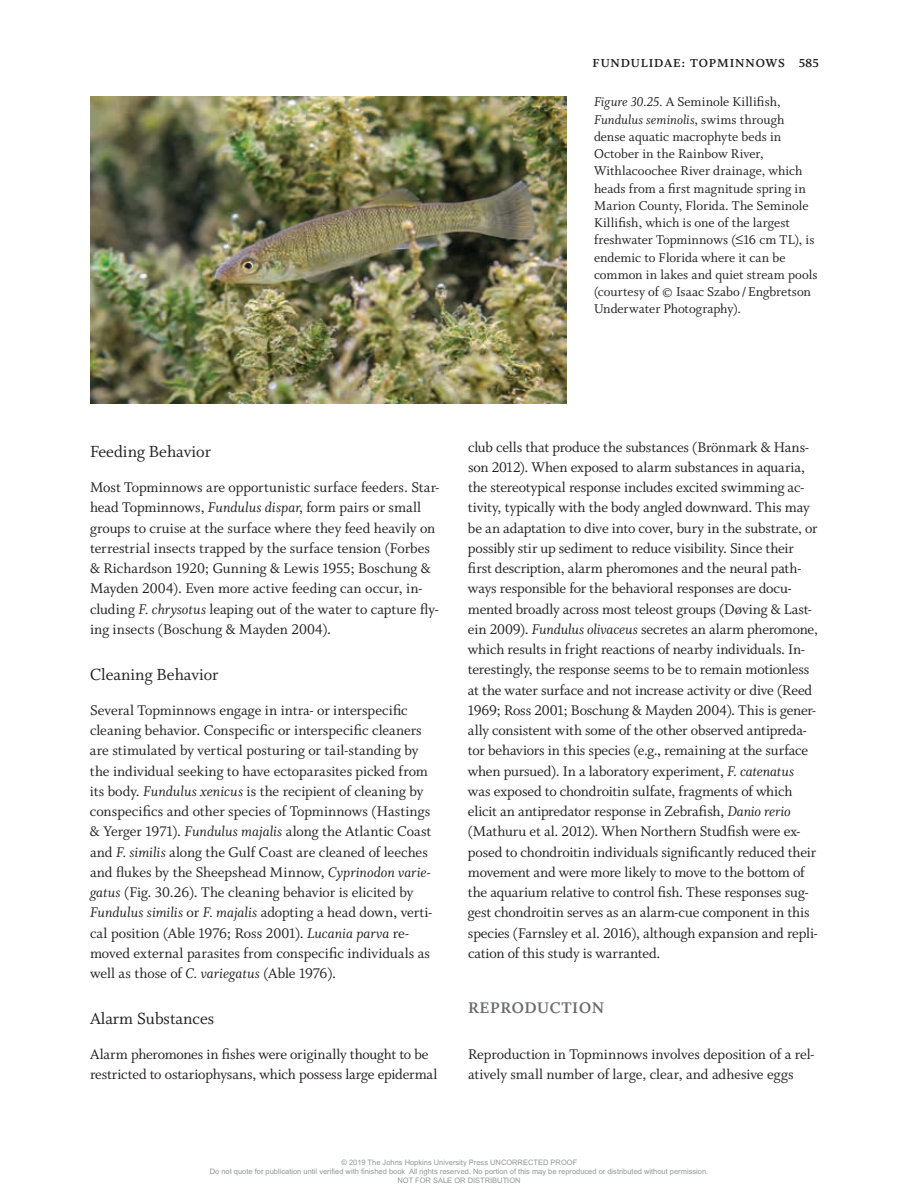
<style>
.page{position:relative;width:918px;height:1188px;background:#fff}
.page>*{position:absolute;margin:0;border:0;box-sizing:border-box;transform-origin:0 0}
.t1{font:18px "Whitman Roman LF";color:#231f20}
.t2{font:17.25px "Whitman Bold LF";letter-spacing:.04em;color:#6c6d70}
.t3{font:15.6px/20.2px "Whitman Roman LF";letter-spacing:-.005em;color:#231f20}
.t4{font:14.25px/17.2px "Whitman Roman LF";color:#231f20}
.t5{font:14.25px "Whitman Italic LF";color:#231f20}
.t6{font:13.05px "Whitman Bold LF";letter-spacing:.07em;color:#231f20}
.t7{font:7.5px/9px "Arial";color:#939598;text-align:center}
.s1{font-family:"Whitman Italic LF"}
.s2{font-family:"Whitman Roman LF"}
.s3{font-family:"Whitman UAN Roman LF"}
</style>
<div class="page">
<img style="left:90px;top:96px;width:477px;height:307px">
<p class="t6" style="left:593px;top:56px;width:228px">FUNDULIDAE: TOPMINNOWS 585</p>
<p class="t4" style="left:594px;top:94px;width:188px"><span class="s1">Figure 30.25.</span> A Seminole Killifish,</p>
<p class="t5" style="left:594px;top:111px;width:192px">Fundulus seminolis<span class="s2">, swims through</span></p>
<p class="t4" style="left:594px;top:128px;width:225px">dense aquatic macrophyte beds in October in the Rainbow River, Withlacoochee River drainage, which heads from a first magnitude spring in Marion County, Florida. The Seminole Killifish, which is one of the largest freshwater Topminnows (≤16 cm TL), is endemic to Florida where it can be common in lakes and quiet stream pools (courtesy of © Isaac Szabo / Engbretson Underwater Photography).</p>
<p class="t1" style="left:90px;top:442px;width:123px">Feeding Be hav ior</p>
<p class="t3" style="left:90px;top:478px;width:351px">Most Topminnows are opportunistic surface feeders. Star&shy;head Topminnows, <span class="s1">Fundulus dispar</span>, form pairs or small groups to cruise at the surface where they feed heavi ly on terrestrial insects trapped by the surface tension (Forbes &amp; Richardson 1920; Gunning &amp; Lewis 1955; Boschung &amp; Mayden 2004). Even more active feeding can occur, in&shy;cluding <span class="s1">F. chrysotus</span> leaping out of the water to capture fly&shy;ing insects (Boschung &amp; Mayden 2004).</p>
<p class="t1" style="left:90px;top:664px;width:130px">Cleaning Be hav ior</p>
<p class="t3" style="left:90px;top:700px;width:344px">Several Topminnows engage in intra- or interspecific cleaning be hav ior. Conspecific or interspecific cleaners are stimulated by vertical posturing or tail- standing by the individual seeking to have ectoparasites picked from its body. <span class="s1">Fundulus xenicus</span> is the recipient of cleaning by conspecifics and other species of Topminnows (Hastings &amp; Yerger 1971). <span class="s1">Fundulus majalis</span> along the Atlantic Coast and <span class="s1">F. similis</span> along the Gulf Coast are cleaned of leeches and flukes by the Sheepshead Minnow, <span class="s1">Cyprinodon varie&shy;gatus</span> (Fig. 30.26). The cleaning be hav ior is elicited by <span class="s1">Fundulus similis</span> or <span class="s1">F. majalis</span> adopting a head down, verti&shy;cal position (Able 1976; Ross 2001). <span class="s1">Lucania parva</span> re&shy;moved external parasites from conspecific individuals as well as those of <span class="s1">C. variegatus</span> (Able 1976).</p>
<p class="t1" style="left:90px;top:1009px;width:126px">Alarm Substances</p>
<p class="t3" style="left:90px;top:1045px;width:349px">Alarm pheromones in fishes were originally thought to be restricted to ostariophysans, which possess large epidermal</p>
<p class="t3" style="left:468px;top:437px;width:351px">club cells that produce the substances (Br<span class="s3">ö</span>nmark &amp; Hans&shy;son 2012). When exposed to alarm substances in aquaria, the stereotypical response includes excited swimming ac&shy;tivity, typically with the body angled downward. This may be an adaptation to dive into cover, bury in the substrate, or possibly stir up sediment to reduce visibility. Since their first description, alarm pheromones and the neural path&shy;ways responsible for the behavioral responses are docu&shy;mented broadly across most teleost groups (D<span class="s3">ø</span>ving &amp; Last&shy;ein 2009). <span class="s1">Fundulus olivaceus</span> secretes an alarm pheromone, which results in fright reactions of nearby individuals. In&shy;terestingly, the response seems to be to remain motionless at the water surface and not increase activity or dive (Reed 1969; Ross 2001; Boschung &amp; Mayden 2004). This is gener&shy;ally consistent with some of the other observed antipreda&shy;tor behaviors in this species (e.g., remaining at the surface when pursued). In a laboratory experiment, <span class="s1">F. catenatus </span>was exposed to chondroitin sulfate, fragments of which elicit an antipredator response in Zebrafish, <span class="s1">Danio rerio </span>(Mathuru et al. 2012). When Northern Studfish were ex&shy;posed to chondroitin individuals significantly reduced their movement and were more likely to move to the bottom of the aquarium relative to control fish. These responses sug&shy;gest chondroitin serves as an alarm-cue component in this species (Farnsley et al. 2016), although expansion and repli&shy;cation of this study is warranted.</p>
<p class="t2" style="left:468px;top:998px;width:138px">REPRODUCTION</p>
<p class="t3" style="left:468px;top:1045px;width:348px">Reproduction in Topminnows involves deposition of a rel&shy;atively small number of large, clear, and adhesive eggs</p>
<p class="t7" style="left:210px;top:1158px;width:500px">© 2019 The Johns Hopkins University Press UNCORRECTED PROOF<br>Do not quote for publication until verified with finished book All rights reserved. No portion of this may be reproduced or distributed without permission.<br>NOT FOR SALE OR DISTRIBUTION</p>
</div>
